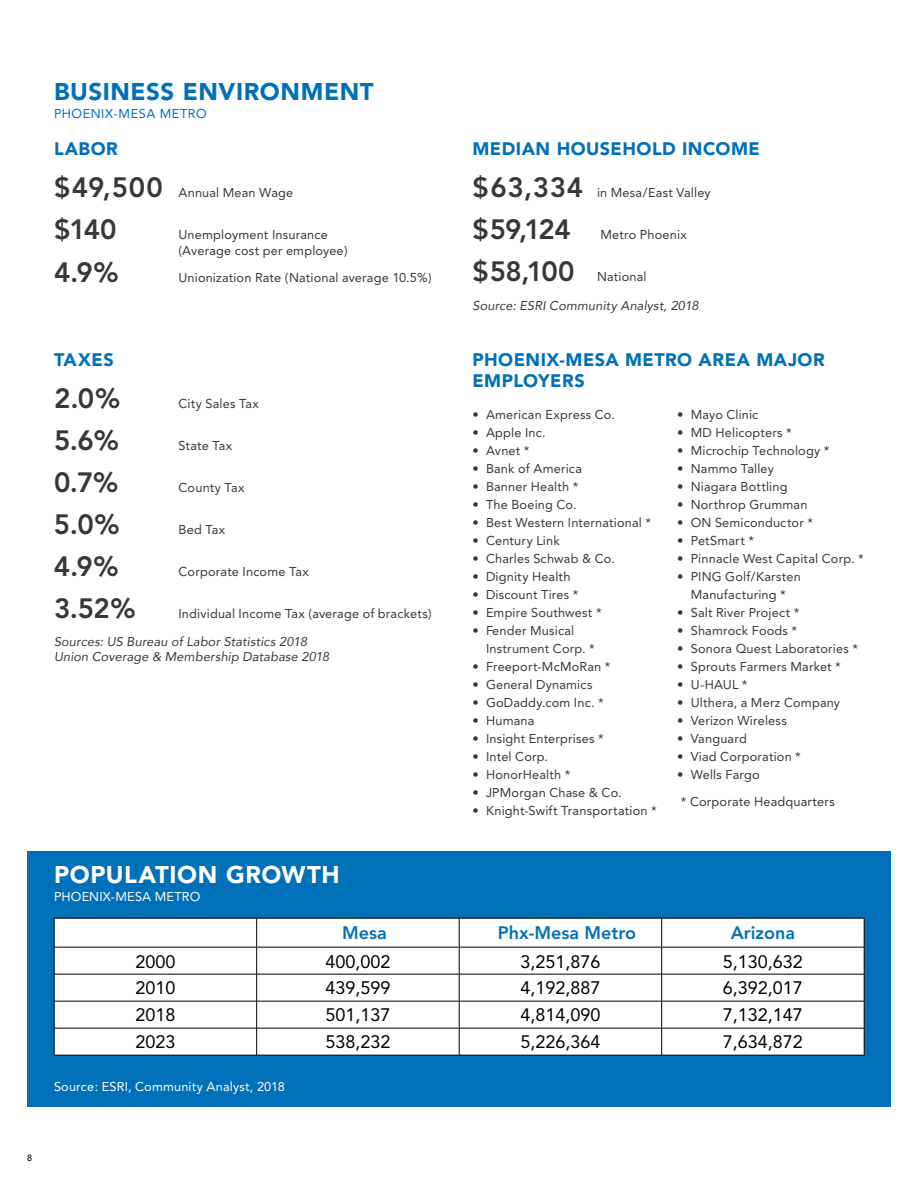
<style>
.page{position:relative;width:918px;height:1188px;background:#fff}
.page>*{position:absolute;margin:0;border:0;box-sizing:border-box;transform-origin:0 0}
.t1{font:800 27.75px "Avenir";color:#383839}
.t2{font:900 24px "Avenir";letter-spacing:.025em;color:#0070b9}
.t3{font:900 24px "Avenir";letter-spacing:.025em;color:#fff}
.t4{font:18px "Avenir";color:#000}
.t5{font:900 18px/21.6px "Avenir";letter-spacing:.025em;color:#0070b9}
.t6{font:800 18px "Avenir";color:#0070b9}
.t7{font:12.75px/18px "Avenir";letter-spacing:.015em;color:#383839}
.t8{font:italic 12.75px/15.3px "Avenir";letter-spacing:.015em;color:#383839}
.t9{font:12.75px "Avenir";letter-spacing:.015em;color:#fff}
.t10{font:12.75px "Avenir";letter-spacing:.045em;color:#0070b9}
.t11{font:500 9px "Avenir";color:#000}
.s1{font-weight:800;font-size:27.75px}
</style>
<div class="page">
<div style="left:27px;top:851px;width:864px;height:256px;background:#0070b9"></div>
<div style="left:55px;top:919px;width:809px;height:136px;background:#fff"></div>
<hr style="left:662px;top:974px;width:202px;height:1px;background:#000">
<hr style="left:662px;top:1001px;width:202px;height:1px;background:#000">
<hr style="left:662px;top:1028px;width:202px;height:1px;background:#000">
<hr style="left:662px;top:1055px;width:202px;height:1px;background:#000">
<hr style="left:54px;top:974px;width:203px;height:1px;background:#000">
<hr style="left:257px;top:974px;width:202px;height:1px;background:#000">
<hr style="left:459px;top:974px;width:203px;height:1px;background:#000">
<hr style="left:54px;top:1001px;width:203px;height:1px;background:#000">
<hr style="left:257px;top:1001px;width:202px;height:1px;background:#000">
<hr style="left:459px;top:1001px;width:203px;height:1px;background:#000">
<hr style="left:54px;top:1028px;width:203px;height:1px;background:#000">
<hr style="left:257px;top:1028px;width:202px;height:1px;background:#000">
<hr style="left:459px;top:1028px;width:203px;height:1px;background:#000">
<hr style="left:54px;top:1055px;width:203px;height:1px;background:#000">
<hr style="left:257px;top:1055px;width:202px;height:1px;background:#000">
<hr style="left:459px;top:1055px;width:203px;height:1px;background:#000">
<hr style="left:54px;top:918px;width:203px;height:1px;background:#000">
<svg style="left:54px;top:918px;width:1px;height:137px"></svg>
<hr style="left:257px;top:918px;width:202px;height:1px;background:#000">
<svg style="left:256px;top:918px;width:1px;height:137px"></svg>
<hr style="left:459px;top:918px;width:203px;height:1px;background:#000">
<svg style="left:459px;top:918px;width:1px;height:137px"></svg>
<hr style="left:662px;top:918px;width:202px;height:1px;background:#000">
<svg style="left:661px;top:918px;width:1px;height:137px"></svg>
<svg style="left:864px;top:918px;width:1px;height:137px"></svg>
<hr style="left:54px;top:947px;width:203px;height:1px;background:#000">
<hr style="left:257px;top:947px;width:202px;height:1px;background:#000">
<hr style="left:459px;top:947px;width:203px;height:1px;background:#000">
<hr style="left:662px;top:947px;width:202px;height:1px;background:#000">
<h2 class="t2" style="left:54px;top:77px;width:321px">BUSINESS ENVIRONMENT</h2>
<p class="t10" style="left:54px;top:106px;width:154px">PHOENIX-MESA METRO</p>
<h3 class="t5" style="left:54px;top:138px;width:65px">LABOR</h3>
<p class="t7" style="left:54px;top:184px;width:241px"><span class="s1">$49,500</span> Annual Mean Wage</p>
<h1 class="t1" style="left:54px;top:213px;width:64px">$140</h1>
<p class="t7" style="left:179px;top:227px;width:171px;line-height:15.3px">Unemployment Insurance (Average cost per employee)</p>
<h1 class="t1" style="left:54px;top:256px;width:66px">4.9%</h1>
<p class="t7" style="left:179px;top:268px;width:255px">Unionization Rate (National average 10.5%)</p>
<h3 class="t5" style="left:54px;top:348px;width:61px">TAXES</h3>
<h1 class="t1" style="left:54px;top:382px;width:68px">2.0%</h1>
<p class="t7" style="left:178px;top:394px;width:82px">City Sales Tax</p>
<h1 class="t1" style="left:54px;top:424px;width:67px">5.6%</h1>
<p class="t7" style="left:179px;top:436px;width:55px">State Tax</p>
<h1 class="t1" style="left:54px;top:466px;width:66px">0.7%</h1>
<p class="t7" style="left:178px;top:478px;width:68px">County Tax</p>
<h1 class="t1" style="left:54px;top:508px;width:67px">5.0%</h1>
<p class="t7" style="left:178px;top:520px;width:48px">Bed Tax</p>
<h1 class="t1" style="left:54px;top:550px;width:66px">4.9%</h1>
<p class="t7" style="left:179px;top:562px;width:132px">Corporate Income Tax</p>
<h1 class="t1" style="left:54px;top:592px;width:83px">3.52%</h1>
<p class="t7" style="left:179px;top:604px;width:255px">Individual Income Tax (average of brackets)</p>
<p class="t8" style="left:54px;top:634px;width:277px">Sources: US Bureau of Labor Statistics 2018<br>Union Coverage &amp; Membership Database 2018</p>
<h2 class="t3" style="left:54px;top:860px;width:287px">POPULATION GROWTH</h2>
<p class="t9" style="left:54px;top:889px;width:148px">PHOENIX-MESA METRO</p>
<h3 class="t5" style="left:472px;top:138px;width:289px">MEDIAN HOUSEHOLD INCOME</h3>
<p class="t7" style="left:472px;top:184px;width:240px"><span class="s1">$63,334</span> in Mesa/East Valley</p>
<p class="t7" style="left:472px;top:226px;width:216px"><span class="s1">$59,124</span> Metro Phoenix</p>
<p class="t7" style="left:472px;top:268px;width:176px"><span class="s1">$58,100</span> National</p>
<p class="t8" style="left:473px;top:298px;width:228px">Source: ESRI Community Analyst, 2018</p>
<h3 class="t5" style="left:472px;top:348px;width:354px">PHOENIX-MESA METRO AREA MAJOR<br>EMPLOYERS</h3>
<p class="t7" style="left:472px;top:406px;width:144px">• American Express Co.</p>
<p class="t7" style="left:472px;top:424px;width:75px">• Apple Inc.</p>
<p class="t7" style="left:472px;top:442px;width:59px">• Avnet *</p>
<p class="t7" style="left:472px;top:460px;width:111px">• Bank of America</p>
<p class="t7" style="left:472px;top:478px;width:107px">• Banner Health *</p>
<p class="t7" style="left:472px;top:496px;width:106px">• The Boeing Co.</p>
<p class="t7" style="left:472px;top:514px;width:180px">• Best Western International *</p>
<p class="t7" style="left:472px;top:532px;width:89px">• Century Link</p>
<p class="t7" style="left:472px;top:550px;width:144px">• Charles Schwab &amp; Co.</p>
<p class="t7" style="left:472px;top:568px;width:99px">• Dignity Health</p>
<p class="t7" style="left:472px;top:586px;width:108px">• Discount Tires *</p>
<p class="t7" style="left:472px;top:604px;width:131px">• Empire Southwest *</p>
<p class="t7" style="left:486px;top:622px;width:110px;text-indent:-14px">• Fender Musical<br>Instrument Corp. *</p>
<p class="t7" style="left:472px;top:658px;width:140px">• Freeport-McMoRan *</p>
<p class="t7" style="left:472px;top:676px;width:122px">• General Dynamics</p>
<p class="t7" style="left:472px;top:694px;width:133px">• GoDaddy.com Inc. *</p>
<p class="t7" style="left:473px;top:712px;width:63px">• Humana</p>
<p class="t7" style="left:473px;top:730px;width:133px">• Insight Enterprises *</p>
<p class="t7" style="left:473px;top:748px;width:77px">• Intel Corp.</p>
<p class="t7" style="left:473px;top:766px;width:99px">• HonorHealth *</p>
<p class="t7" style="left:473px;top:784px;width:151px">• JPMorgan Chase &amp; Co.</p>
<p class="t7" style="left:473px;top:802px;width:186px">• Knight-Swift Transportation *</p>
<p class="t7" style="left:677px;top:406px;width:83px">• Mayo Clinic</p>
<p class="t7" style="left:677px;top:424px;width:116px">• MD Helicopters *</p>
<p class="t7" style="left:677px;top:442px;width:154px">• Microchip Technology *</p>
<p class="t7" style="left:677px;top:460px;width:98px">• Nammo Talley</p>
<p class="t7" style="left:677px;top:478px;width:112px">• Niagara Bottling</p>
<p class="t7" style="left:677px;top:496px;width:132px">• Northrop Grumman</p>
<p class="t7" style="left:677px;top:514px;width:137px">• ON Semiconductor *</p>
<p class="t7" style="left:677px;top:532px;width:78px">• PetSmart *</p>
<p class="t7" style="left:677px;top:550px;width:188px">• Pinnacle West Capital Corp. *</p>
<p class="t7" style="left:677px;top:568px;width:125px;text-align:center">• PING Golf/Karsten<br>Manufacturing *</p>
<p class="t7" style="left:677px;top:604px;width:124px">• Salt River Project *</p>
<p class="t7" style="left:677px;top:622px;width:121px">• Shamrock Foods *</p>
<p class="t7" style="left:677px;top:640px;width:182px">• Sonora Quest Laboratories *</p>
<p class="t7" style="left:677px;top:658px;width:165px">• Sprouts Farmers Market *</p>
<p class="t7" style="left:677px;top:676px;width:72px">• U-HAUL *</p>
<p class="t7" style="left:677px;top:694px;width:164px">• Ulthera, a Merz Company</p>
<p class="t7" style="left:677px;top:712px;width:111px">• Verizon Wireless</p>
<p class="t7" style="left:677px;top:730px;width:71px">• Vanguard</p>
<p class="t7" style="left:677px;top:748px;width:125px">• Viad Corporation *</p>
<p class="t7" style="left:677px;top:761px;width:159px;line-height:27px">• Wells Fargo<br>* Corporate Headquarters</p>
<h3 class="t6" style="left:342px;top:922px;width:46px">Mesa</h3>
<h3 class="t6" style="left:498px;top:922px;width:140px">Phx-Mesa Metro</h3>
<h3 class="t6" style="left:731px;top:922px;width:66px">Arizona</h3>
<h3 class="t4" style="left:135px;top:951px;width:42px">2000</h3>
<h3 class="t4" style="left:325px;top:951px;width:67px">400,002</h3>
<h3 class="t4" style="left:520px;top:951px;width:82px">3,251,876</h3>
<h3 class="t4" style="left:723px;top:951px;width:82px">5,130,632</h3>
<h3 class="t4" style="left:135px;top:978px;width:42px">2010</h3>
<h3 class="t4" style="left:325px;top:978px;width:67px">439,599</h3>
<h3 class="t4" style="left:520px;top:978px;width:82px">4,192,887</h3>
<h3 class="t4" style="left:723px;top:978px;width:82px">6,392,017</h3>
<h3 class="t4" style="left:135px;top:1005px;width:42px">2018</h3>
<h3 class="t4" style="left:325px;top:1005px;width:67px">501,137</h3>
<h3 class="t4" style="left:520px;top:1005px;width:82px">4,814,090</h3>
<h3 class="t4" style="left:723px;top:1005px;width:82px">7,132,147</h3>
<h3 class="t4" style="left:135px;top:1032px;width:42px">2023</h3>
<h3 class="t4" style="left:325px;top:1032px;width:67px">538,232</h3>
<h3 class="t4" style="left:520px;top:1032px;width:82px">5,226,364</h3>
<h3 class="t4" style="left:723px;top:1032px;width:82px">7,634,872</h3>
<p class="t9" style="left:54px;top:1079px;width:232px">Source: ESRI, Community Analyst, 2018</p>
<p class="t11" style="left:27px;top:1153px;width:7px">8</p>
</div>
